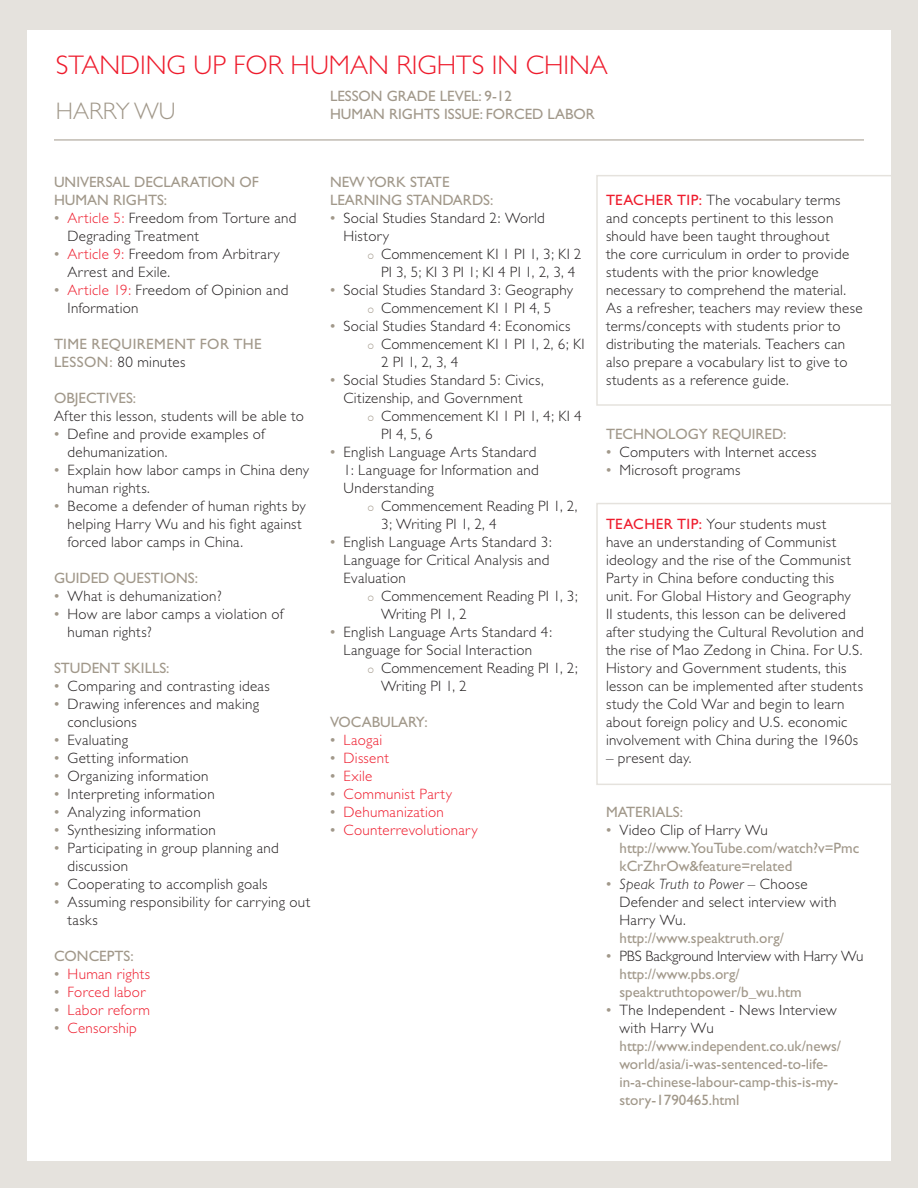
<style>
.page{position:relative;width:918px;height:1188px;background:#e5e2dd}
.page>*{position:absolute;margin:0;border:0;box-sizing:border-box;transform-origin:0 0}
.Issue_Title{font:300 27px "Gill Sans";color:#ee1b2c}
.issue_defender_title{font:300 24px "Gill Sans";color:#a1988a}
.bullets{font:300 15px/18px "Gill Sans";letter-spacing:.02em;color:#231f20}
._1st_paragraph_body{font:300 15px/18px "Gill Sans";letter-spacing:.02em;color:#231f20}
.bullets-2{font:15px/18px "Gill Sans";color:#a1988a}
._2nd_level_bullets{font:300 15px/18px "Gill Sans";letter-spacing:.01em;color:#231f20}
.bullets-3{font:300 15px "Gill Sans";letter-spacing:.02em;color:#ee1b2c}
._1st_paragraph_body-2{font:15px/18px "Gill Sans";letter-spacing:.025em;color:#a1988a}
.s1{font-weight:400;color:#a1988a}
.s2{color:#ee1b2c}
.s3{font-weight:300;color:#231f20}
.s4{font-weight:400;color:#ee1b2c}
.s5{font-style:italic}
</style>
<div class="page">
<div style="left:27px;top:30px;width:864px;height:1131px;background:#fff"></div>
<div style="left:596px;top:503px;width:322px;height:282px;border:2px solid #e5e2dd"></div>
<div style="left:596px;top:175px;width:322px;height:231px;border:2px solid #e5e2dd"></div>
<hr style="left:54px;top:140px;width:810px;height:1px;background:#a1988a">
<p class="Issue_Title" style="left:56px;top:50px;width:554px">STANDING UP FOR HUMAN RIGHTS IN CHINA</p>
<p class="issue_defender_title" style="left:56px;top:98px;width:121px">HARRY WU</p>
<p class="bullets-2" style="left:330px;top:87px;width:266px">LESSON GRADE LEVEL: 9-12<br>HUMAN RIGHTS ISSUE: FORCED LABOR</p>
<p class="bullets-2" style="left:54px;top:173px;width:206px">UNIVERSAL DECLARATION OF<br>HUMAN RIGHTS:</p>
<p class="bullets" style="left:68px;top:209px;width:231px;text-indent:-14px"><span class="s1">•</span> <span class="s2">Article 5:</span> Freedom from Torture and<br>Degrading Treatment</p>
<p class="bullets" style="left:68px;top:245px;width:214px;text-indent:-14px"><span class="s1">•</span> <span class="s2">Article 9:</span> Freedom from Arbitrary<br>Arrest and Exile.</p>
<p class="bullets" style="left:68px;top:281px;width:222px;text-indent:-14px"><span class="s1">•</span> <span class="s2">Article 19:</span> Freedom of Opinion and<br>Information</p>
<p class="_1st_paragraph_body-2" style="left:54px;top:335px;width:209px">TIME REQUIREMENT FOR THE<br>LESSON: <span class="s3">80 minutes</span></p>
<p class="bullets-2" style="left:54px;top:389px;width:84px">OBJECTIVES:</p>
<p class="_1st_paragraph_body" style="left:54px;top:407px;width:251px">After this lesson, students will be able to</p>
<p class="bullets" style="left:68px;top:425px;width:199px;text-indent:-14px"><span class="s1">•</span> Define and provide examples of dehumanization.</p>
<p class="bullets" style="left:68px;top:461px;width:243px;text-indent:-14px"><span class="s1">•</span> Explain how labor camps in China deny human rights.</p>
<p class="bullets" style="left:68px;top:497px;width:240px;text-indent:-14px"><span class="s1">•</span> Become a defender of human rights by helping Harry Wu and his fight against forced labor camps in China.</p>
<p class="bullets-2" style="left:54px;top:569px;width:145px">GUIDED QUESTIONS:</p>
<p class="bullets" style="left:54px;top:587px;width:169px"><span class="s1">•</span> What is dehumanization?</p>
<p class="bullets" style="left:68px;top:605px;width:217px;text-indent:-14px"><span class="s1">•</span> How are labor camps a violation of human rights?</p>
<p class="bullets-2" style="left:54px;top:659px;width:117px">STUDENT SKILLS:</p>
<p class="bullets" style="left:54px;top:677px;width:217px"><span class="s1">•</span> Comparing and contrasting ideas</p>
<p class="bullets" style="left:68px;top:695px;width:193px;text-indent:-14px"><span class="s1">•</span> Drawing inferences and making conclusions</p>
<p class="bullets" style="left:54px;top:731px;width:76px"><span class="s1">•</span> Evaluating</p>
<p class="bullets" style="left:54px;top:749px;width:136px"><span class="s1">•</span> Getting information</p>
<p class="bullets" style="left:54px;top:767px;width:156px"><span class="s1">•</span> Organizing information</p>
<p class="bullets" style="left:54px;top:785px;width:162px"><span class="s1">•</span> Interpreting information</p>
<p class="bullets" style="left:54px;top:803px;width:148px"><span class="s1">•</span> Analyzing information</p>
<p class="bullets" style="left:54px;top:821px;width:164px"><span class="s1">•</span> Synthesizing information</p>
<p class="bullets" style="left:68px;top:839px;width:213px;text-indent:-14px"><span class="s1">•</span> Participating in group planning and discussion</p>
<p class="bullets" style="left:54px;top:875px;width:215px"><span class="s1">•</span> Cooperating to accomplish goals</p>
<p class="bullets" style="left:68px;top:893px;width:244px;text-indent:-14px"><span class="s1">•</span> Assuming responsibility for carrying out tasks</p>
<p class="bullets-2" style="left:54px;top:947px;width:81px">CONCEPTS:</p>
<p class="bullets-3" style="left:54px;top:965px;width:98px"><span class="s1">•</span> Human rights</p>
<p class="bullets-3" style="left:54px;top:983px;width:93px"><span class="s1">•</span> Forced labor</p>
<p class="bullets-3" style="left:54px;top:1001px;width:98px"><span class="s1">•</span> Labor reform</p>
<p class="bullets-3" style="left:54px;top:1019px;width:84px"><span class="s1">•</span> Censorship</p>
<p class="bullets-2" style="left:330px;top:173px;width:165px">NEW YORK STATE<br>LEARNING STANDARDS:</p>
<p class="bullets" style="left:344px;top:209px;width:203px;text-indent:-14px"><span class="s1">•</span> Social Studies Standard 2: World<br>History</p>
<p class="_2nd_level_bullets" style="left:381px;top:245px;width:202px">Commencement KI 1 PI 1, 3; KI 2<br>PI 3, 5; KI 3 PI 1; KI 4 PI 1, 2, 3, 4</p>
<p class="bullets" style="left:330px;top:281px;width:245px"><span class="s1">•</span> Social Studies Standard 3: Geography</p>
<p class="_2nd_level_bullets" style="left:381px;top:299px;width:172px">Commencement KI 1 PI 4, 5</p>
<p class="bullets" style="left:330px;top:317px;width:242px"><span class="s1">•</span> Social Studies Standard 4: Economics</p>
<p class="_2nd_level_bullets" style="left:381px;top:335px;width:205px">Commencement KI 1 PI 1, 2, 6; KI<br>2 PI 1, 2, 3, 4</p>
<p class="bullets" style="left:330px;top:371px;width:215px;text-align:center"><span class="s1">•</span> Social Studies Standard 5: Civics,<br>Citizenship, and Government</p>
<p class="_2nd_level_bullets" style="left:381px;top:407px;width:202px">Commencement KI 1 PI 1, 4; KI 4<br>PI 4, 5, 6</p>
<p class="bullets" style="left:344px;top:443px;width:197px;text-indent:-14px"><span class="s1">•</span> English Language Arts Standard<br>1: Language for Information and<br>Understanding</p>
<p class="_2nd_level_bullets" style="left:381px;top:497px;width:198px">Commencement Reading PI 1, 2,<br>3; Writing PI 1, 2, 4</p>
<p class="bullets" style="left:344px;top:533px;width:210px;text-indent:-14px"><span class="s1">•</span> English Language Arts Standard 3:<br>Language for Critical Analysis and<br>Evaluation</p>
<p class="_2nd_level_bullets" style="left:381px;top:587px;width:198px">Commencement Reading PI 1, 3;<br>Writing PI 1, 2</p>
<p class="bullets" style="left:330px;top:623px;width:224px;text-align:center"><span class="s1">•</span> English Language Arts Standard 4:<br>Language for Social Interaction</p>
<p class="_2nd_level_bullets" style="left:381px;top:659px;width:198px">Commencement Reading PI 1, 2;<br>Writing PI 1, 2</p>
<p class="bullets-2" style="left:330px;top:713px;width:99px">VOCABULARY:</p>
<p class="bullets-3" style="left:330px;top:731px;width:54px"><span class="s1">•</span> Laogai</p>
<p class="bullets-3" style="left:330px;top:749px;width:60px"><span class="s1">•</span> Dissent</p>
<p class="bullets-3" style="left:330px;top:767px;width:44px"><span class="s1">•</span> Exile</p>
<p class="bullets-3" style="left:330px;top:785px;width:123px"><span class="s1">•</span> Communist Party</p>
<p class="bullets-3" style="left:330px;top:803px;width:115px"><span class="s1">•</span> Dehumanization</p>
<p class="bullets-3" style="left:330px;top:821px;width:149px"><span class="s1">•</span> Counterrevolutionary</p>
<p class="_1st_paragraph_body" style="left:606px;top:191px;width:258px"><span class="s4">TEACHER TIP:</span> The vocabulary terms and concepts pertinent to this lesson should have been taught throughout<br>the core curriculum in order to provide students with the prior knowledge necessary to comprehend the material.<br>As a refresher, teachers may review these terms/concepts with students prior to distributing the materials. Teachers can also prepare a vocabulary list to give to students as a reference guide.</p>
<p class="bullets-2" style="left:606px;top:425px;width:182px">TECHNOLOGY REQUIRED:</p>
<p class="bullets" style="left:606px;top:443px;width:212px"><span class="s1">•</span> Computers with Internet access</p>
<p class="bullets" style="left:606px;top:461px;width:136px"><span class="s1">•</span> Microsoft programs</p>
<p class="_1st_paragraph_body" style="left:606px;top:515px;width:259px"><span class="s4">TEACHER TIP:</span> Your students must<br>have an understanding of Communist ideology and the rise of the Communist Party in China before conducting this unit. For Global History and Geography<br>II students, this lesson can be delivered after studying the Cultural Revolution and the rise of Mao Zedong in China. For U.S.<br>History and Government students, this lesson can be implemented after students study the Cold War and begin to learn about foreign policy and U.S. economic involvement with China during the 1960s</p>
<p class="_1st_paragraph_body" style="left:606px;top:749px;width:87px">– present day.</p>
<p class="bullets-2" style="left:606px;top:803px;width:79px">MATERIALS:</p>
<p class="bullets-2" style="left:620px;top:821px;width:241px;text-indent:-14px">• <span class="s3">Video Clip of Harry Wu </span>http://www.YouTube.com/watch?v=Pmc kCrZhrOw&amp;feature=related</p>
<p class="bullets" style="left:620px;top:875px;width:219px;text-indent:-14px"><span class="s1">•</span> <span class="s5">Speak Truth to Power</span> – Choose<br>Defender and select interview with<br>Harry Wu. <span class="s1">http://www.speaktruth.org/</span></p>
<p class="bullets-2" style="left:620px;top:947px;width:245px;text-indent:-14px">• <span class="s3">PBS Background Interview with Harry Wu </span>http://www.pbs.org/ speaktruthtopower/b_wu.htm</p>
<p class="bullets-2" style="left:620px;top:1001px;width:223px;text-indent:-14px">• <span class="s3">The Independent - News Interview with Harry Wu </span>http://www.independent.co.uk/news/ world/asia/i-was-sentenced-to-life&shy;in-a-chinese-labour-camp-this-is-my&shy;story-1790465.html</p>
</div>
